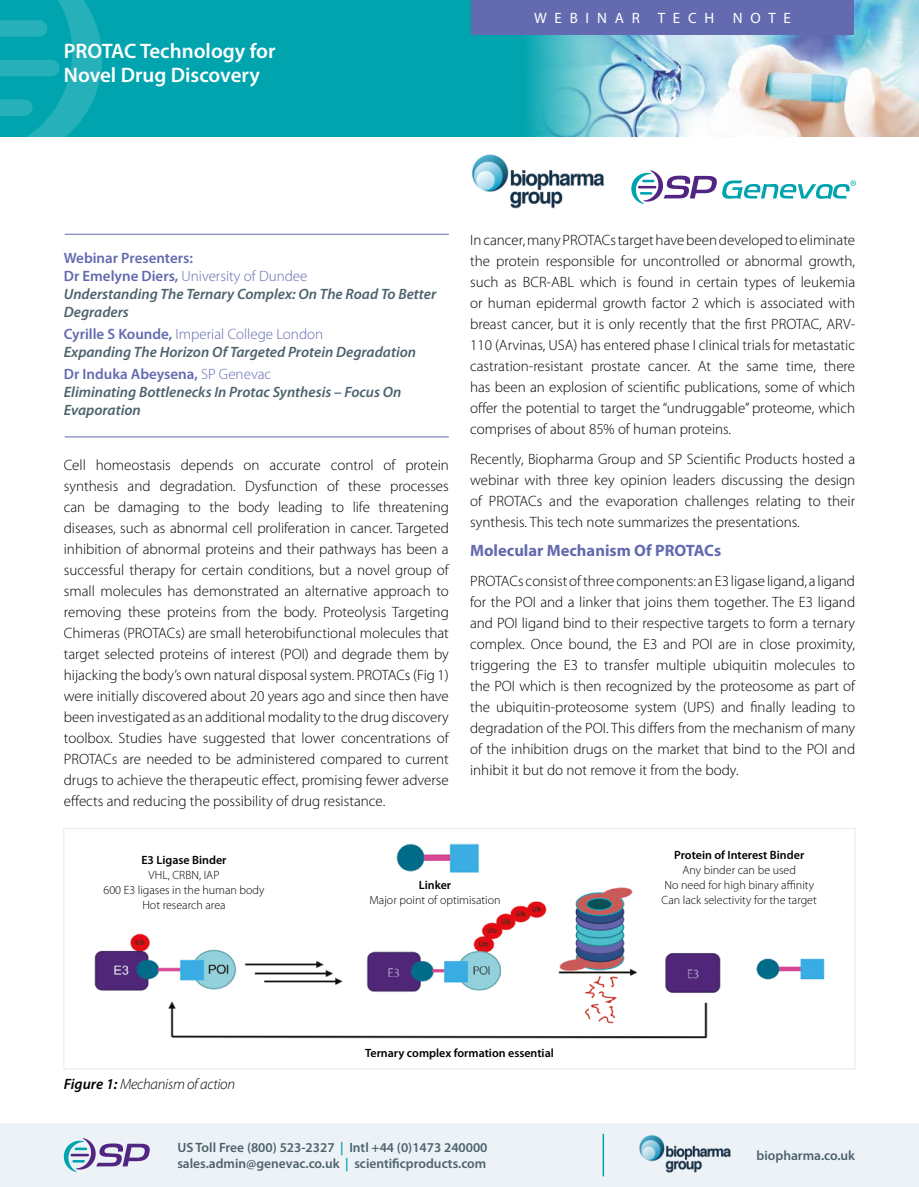
<style>
.page{position:relative;width:919px;height:1187px;background:#fff}
.page>*{position:absolute;margin:0;border:0;box-sizing:border-box;transform-origin:0 0}
.t1{font:600 21px/24px "Myriad Pro";color:#fff}
.t2{font:700 16.5px "Myriad Pro";color:#636aaf}
.t3{font:300 15px/21px "Myriad Pro";color:#000;text-align:justify}
.t4{font:italic 600 15px/18px "Myriad Pro";color:#4c626c}
.t5{font:300 15px "Myriad Pro";color:#636aaf}
.t6{font:600 15px "Myriad Pro";color:#636aaf}
.t7{font:italic 300 15px "Myriad Pro";letter-spacing:-.02em;color:#000}
.t8{font:15px "Myriad Pro";letter-spacing:.52em;color:#fff}
.t9{font:600 13.5px "Myriad Pro";color:#4c626c}
.t10{font:300 12px "Myriad Pro";color:#000}
.t11{font:600 12px "Myriad Pro";color:#000}
.s1{font-weight:600}
.s2{font-weight:300}
.s3{color:#00a4af}
</style>
<div class="page">
<div style="left:63px;top:827px;width:792px;height:242px;border:2px solid #ecf2f6"></div>
<div style="left:0;top:0;width:918px;height:136px;background:#00a4af"></div>
<img style="left:485px;top:0;width:433px;height:136px">
<svg style="left:0;top:0;width:102px;height:136px"></svg>
<div style="left:471px;top:0;width:382px;height:34px;background:#636aaf"></div>
<hr style="left:65px;top:234px;width:384px;height:1px;background:#636aaf">
<hr style="left:65px;top:436px;width:384px;height:1px;background:#636aaf">
<img style="left:472px;top:154px;width:133px;height:54px">
<img style="left:94px;top:887px;width:731px;height:152px">
<img style="left:396px;top:843px;width:83px;height:29px">
<div style="left:0;top:1123px;width:918px;height:63px;background:#ecf2f6"></div>
<svg style="left:64px;top:1138px;width:86px;height:33px"></svg>
<img style="left:639px;top:1135px;width:92px;height:36px">
<hr style="left:602px;top:1133px;width:2px;height:43px;background:#00a4af">
<svg style="left:631px;top:170px;width:85px;height:34px"></svg>
<svg style="left:722px;top:180px;width:133px;height:19px"></svg>
<p class="t1" style="left:64px;top:40px;width:213px">PROTAC Technology for<br>Novel Drug Discovery</p>
<p class="t8" style="left:534px;top:9px;width:258px">WEBINAR TECH NOTE</p>
<p class="t6" style="left:64px;top:249px;width:131px">Webinar Presenters:</p>
<p class="t5" style="left:64px;top:267px;width:245px"><span class="s1">Dr Emelyne Diers,</span> University of Dundee</p>
<p class="t4" style="left:64px;top:285px;width:374px">Understanding The Ternary Complex: On The Road To Better<br>Degraders</p>
<p class="t5" style="left:64px;top:326px;width:261px"><span class="s1">Cyrille S Kounde,</span> Imperial College London</p>
<p class="t4" style="left:64px;top:343px;width:354px">Expanding The Horizon Of Targeted Protein Degradation</p>
<p class="t6" style="left:64px;top:366px;width:209px">Dr Induka Abeysena, <span class="s2">SP Genevac</span></p>
<p class="t4" style="left:64px;top:383px;width:339px">Eliminating Bottlenecks In Protac Synthesis – Focus On<br>Evaporation</p>
<p class="t3" style="left:64px;top:454px;width:386px">Cell homeostasis depends on accurate control of protein synthesis and degradation. Dysfunction of these processes can be damaging to the body leading to life threatening diseases, such as abnormal cell proliferation in cancer. Targeted inhibition of abnormal proteins and their pathways has been a successful therapy for certain conditions, but a novel group of small molecules has demonstrated an alternative approach to removing these proteins from the body. Proteolysis Targeting Chimeras (PROTACs) are small heterobifunctional molecules that target selected proteins of interest (POI) and degrade them by hijacking the body’s own natural disposal system. PROTACs (Fig 1) were initially discovered about 20 years ago and since then have been investigated as an additional modality to the drug discovery toolbox. Studies have suggested that lower concentrations of PROTACs are needed to be administered compared to current drugs to achieve the therapeutic effect, promising fewer adverse effects and reducing the possibility of drug resistance.</p>
<p class="t3" style="left:470px;top:230px;width:386px">In cancer, many PROTACs target have been developed to eliminate the protein responsible for uncontrolled or abnormal growth, such as BCR-ABL which is found in certain types of leukemia or human epidermal growth factor 2 which is associated with breast cancer, but it is only recently that the first PROTAC, ARV-110 (Arvinas, USA) has entered phase I clinical trials for metastatic castration-resistant prostate cancer. At the same time, there has been an explosion of scientific publications, some of which offer the potential to target the “undruggable” proteome, which comprises of about 85% of human proteins.</p>
<p class="t3" style="left:470px;top:448px;width:386px">Recently, Biopharma Group and SP Scientific Products hosted a webinar with three key opinion leaders discussing the design of PROTACs and the evaporation challenges relating to their synthesis. This tech note summarizes the presentations.</p>
<p class="t2" style="left:470px;top:541px;width:252px">Molecular Mechanism Of PROTACs</p>
<p class="t3" style="left:470px;top:570px;width:386px">PROTACs consist of three components: an E3 ligase ligand, a ligand for the POI and a linker that joins them together. The E3 ligand and POI ligand bind to their respective targets to form a ternary complex. Once bound, the E3 and POI are in close proximity, triggering the E3 to transfer multiple ubiquitin molecules to the POI which is then recognized by the proteosome as part of the ubiquitin-proteosome system (UPS) and finally leading to degradation of the POI. This differs from the mechanism of many of the inhibition drugs on the market that bind to the POI and inhibit it but do not remove it from the body.</p>
<p class="t11" style="left:141px;top:853px;width:87px">E3 Ligase Binder</p>
<p class="t10" style="left:149px;top:868px;width:72px">VHL, CRBN, IAP</p>
<p class="t10" style="left:103px;top:883px;width:162px">600 E3 ligases in the human body</p>
<p class="t10" style="left:142px;top:898px;width:85px">Hot research area</p>
<p class="t7" style="left:64px;top:1075px;width:173px"><span class="s1">Figure 1:</span> Mechanism of action</p>
<p class="t11" style="left:419px;top:878px;width:34px">Linker</p>
<p class="t10" style="left:369px;top:893px;width:132px">Major point of optimisation</p>
<p class="t11" style="left:365px;top:1045px;width:190px">Ternary complex formation essential</p>
<p class="t9" style="left:177px;top:1139px;width:312px">US Toll Free (800) 523-2327 <span class="s3">|</span> Intl +44 (0)1473 240000</p>
<p class="t9" style="left:177px;top:1156px;width:310px">sales.admin@genevac.co.uk <span class="s3">|</span> scientificproducts.com</p>
<p class="t11" style="left:674px;top:848px;width:132px">Protein of Interest Binder</p>
<p class="t10" style="left:682px;top:863px;width:115px">Any binder can be used</p>
<p class="t10" style="left:664px;top:878px;width:151px">No need for high binary affinity</p>
<p class="t10" style="left:661px;top:893px;width:157px">Can lack selectivity for the target</p>
<p class="t9" style="left:756px;top:1147px;width:100px">biopharma.co.uk</p>
</div>
